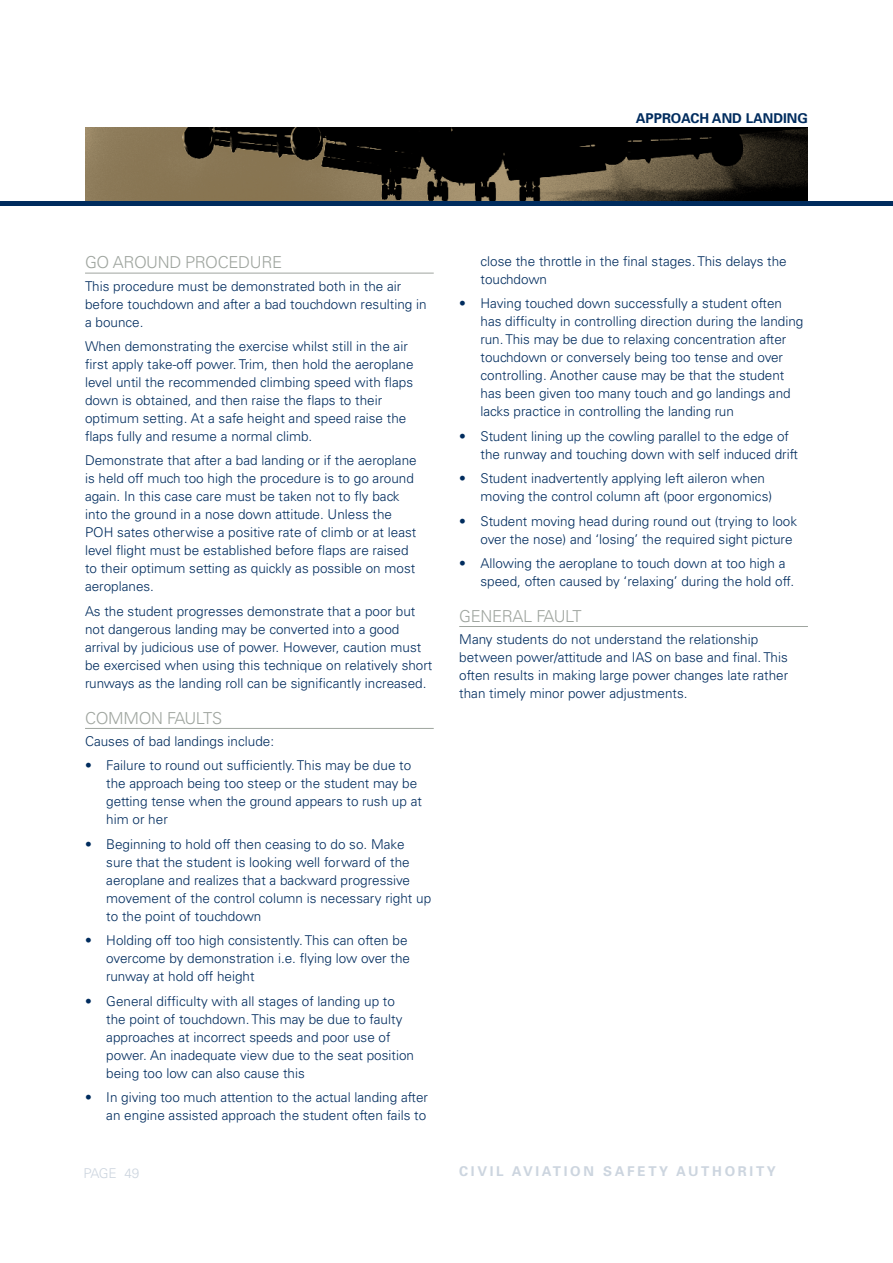
<style>
.page{position:relative;width:893px;height:1263px;background:#fff}
.page>*{position:absolute;margin:0;border:0;box-sizing:border-box;transform-origin:0 0}
.t1{font:300 16.5px "Univers";letter-spacing:-.02em;color:#9fa59f}
.t2{font:300 13.5px/18px "Univers";color:#002c5e}
.t3{font:700 13.5px "Univers";letter-spacing:.2em;color:#ccd5df}
.t4{font:700 13.5px "Univers";color:#002c5e}
.t5{font:300 13.5px "Univers";letter-spacing:-.03em;color:#ccd5df}
</style>
<div class="page">
<hr style="left:0;top:202px;width:893px;height:4px;background:#002c5e">
<hr style="left:85px;top:273px;width:349px;height:1px;background:#9fa59f">
<hr style="left:85px;top:728px;width:349px;height:1px;background:#9fa59f">
<hr style="left:459px;top:626px;width:349px;height:1px;background:#9fa59f">
<img style="left:85px;top:128px;width:723px;height:73px">
<p class="t4" style="left:636px;top:110px;width:174px">APPROACH AND LANDING</p>
<p class="t1" style="left:85px;top:253px;width:199px">GO AROUND PROCEDURE</p>
<p class="t2" style="left:85px;top:277px;width:343px">This procedure must be demonstrated both in the air before touchdown and after a bad touchdown resulting in a bounce.</p>
<p class="t2" style="left:85px;top:337px;width:330px">When demonstrating the exercise whilst still in the air first apply take-off power. Trim, then hold the aeroplane level until the recommended climbing speed with flaps down is obtained, and then raise the flaps to their optimum setting. At a safe height and speed raise the flaps fully and resume a normal climb.</p>
<p class="t2" style="left:85px;top:451px;width:333px">Demonstrate that after a bad landing or if the aeroplane is held off much too high the procedure is to go around again. In this case care must be taken not to fly back into the ground in a nose down attitude. Unless the POH sates otherwise a positive rate of climb or at least level flight must be established before flaps are raised to their optimum setting as quickly as possible on most aeroplanes.</p>
<p class="t2" style="left:85px;top:602px;width:349px">As the student progresses demonstrate that a poor but not dangerous landing may be converted into a good arrival by judicious use of power. However, caution must be exercised when using this technique on relatively short runways as the landing roll can be significantly increased.</p>
<p class="t1" style="left:85px;top:708px;width:139px">COMMON FAULTS</p>
<p class="t2" style="left:85px;top:732px;width:191px">Causes of bad landings include:</p>
<p class="t2" style="left:106px;top:756px;width:317px;text-indent:-21px">• Failure to round out sufficiently. This may be due to the approach being too steep or the student may be getting tense when the ground appears to rush up at him or her</p>
<p class="t2" style="left:106px;top:835px;width:326px;text-indent:-21px">• Beginning to hold off then ceasing to do so. Make sure that the student is looking well forward of the aeroplane and realizes that a backward progressive movement of the control column is necessary right up to the point of touchdown</p>
<p class="t2" style="left:106px;top:931px;width:305px;text-indent:-21px">• Holding off too high consistently. This can often be overcome by demonstration i.e. flying low over the runway at hold off height</p>
<p class="t2" style="left:106px;top:991px;width:309px;text-indent:-21px">• General difficulty with all stages of landing up to the point of touchdown. This may be due to faulty approaches at incorrect speeds and poor use of power. An inadequate view due to the seat position being too low can also cause this</p>
<p class="t2" style="left:85px;top:1088px;width:344px;text-align:right">• In giving too much attention to the actual landing after an engine assisted approach the student often fails to</p>
<p class="t2" style="left:480px;top:252px;width:308px">close the throttle in the final stages. This delays the touchdown</p>
<p class="t2" style="left:480px;top:294px;width:324px;text-indent:-21px">• Having touched down successfully a student often has difficulty in controlling direction during the landing run. This may be due to relaxing concentration after touchdown or conversely being too tense and over controlling. Another cause may be that the student has been given too many touch and go landings and lacks practice in controlling the landing run</p>
<p class="t2" style="left:480px;top:427px;width:319px;text-indent:-21px">• Student lining up the cowling parallel to the edge of the runway and touching down with self induced drift</p>
<p class="t2" style="left:480px;top:469px;width:293px;text-indent:-21px">• Student inadvertently applying left aileron when moving the control column aft (poor ergonomics)</p>
<p class="t2" style="left:480px;top:511px;width:318px;text-indent:-21px">• Student moving head during round out (trying to look over the nose) and ‘losing’ the required sight picture</p>
<p class="t2" style="left:480px;top:554px;width:315px;text-indent:-21px">• Allowing the aeroplane to touch down at too high a speed, often caused by ‘relaxing’ during the hold off.</p>
<p class="t1" style="left:459px;top:606px;width:124px">GENERAL FAULT</p>
<p class="t2" style="left:459px;top:630px;width:330px">Many students do not understand the relationship between power/attitude and IAS on base and final. This often results in making large power changes late rather than timely minor power adjustments.</p>
<p class="t5" style="left:83px;top:1165px;width:58px">PAGE 49</p>
<p class="t3" style="left:459px;top:1162px;width:318px">CIVIL AVIATION SA FETY AUTHORITY</p>
</div>
